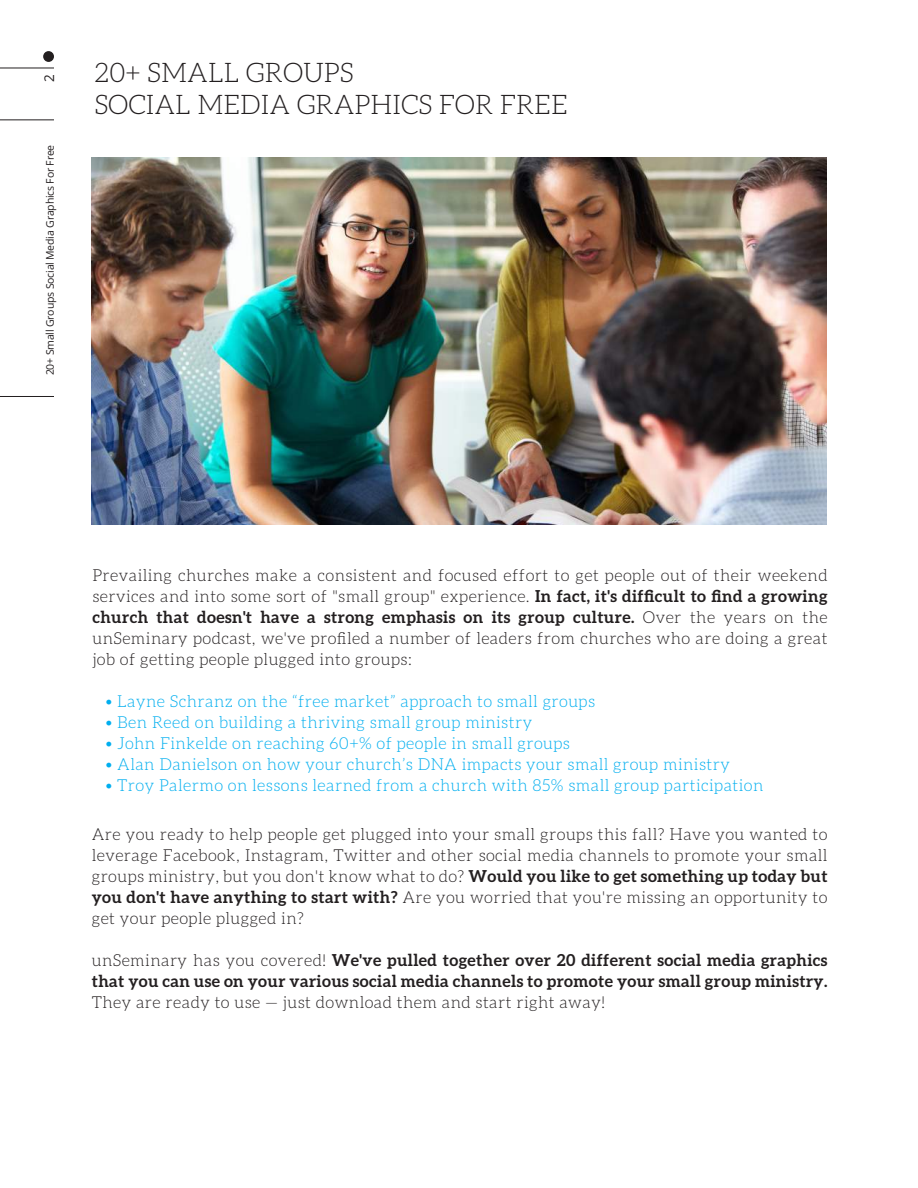
<style>
.page{position:relative;width:918px;height:1188px;background:#fff}
.page>*{position:absolute;margin:0;border:0;box-sizing:border-box;transform-origin:0 0}
.t1{font:300 27px/32.4px "Aleo";color:#231f20}
.t2{font:300 16.5px/21px "Aleo";letter-spacing:.025em;color:#231f20;text-align:justify}
.t3{font:300 16.5px "Aleo";letter-spacing:.025em;color:#00aeef}
.t4{font:700 16.5px/21px "Aleo";letter-spacing:.025em;color:#231f20}
.t5{font:13.5px "Open Sans";color:#231f20}
.t6{font:10.5px "Open Sans";letter-spacing:-.02em;color:#231f20}
.s1{font-weight:700}
.s2{font-weight:300}
</style>
<div class="page">
<hr style="left:0;top:120px;width:54px;height:1px;background:#231f20">
<hr style="left:0;top:68px;width:54px;height:1px;background:#231f20">
<hr style="left:0;top:396px;width:54px;height:1px;background:#231f20">
<div style="left:43px;top:51px;width:11px;height:11px;background:#231f20;border-radius:50%"></div>
<img style="left:92px;top:158px;width:734px;height:367px">
<p class="t5" style="left:40px;top:82px;width:9px;rotate:-90deg">2</p>
<p class="t6" style="left:43px;top:375px;width:232px;rotate:-90deg">20+ Small Groups Social Media Graphics For Free</p>
<h1 class="t1" style="left:94px;top:56px;width:475px">20+ SMALL GROUPS<br>SOCIAL MEDIA GRAPHICS FOR FREE</h1>
<p class="t2" style="left:92px;top:565px;width:737px">Prevailing churches make a consistent and focused effort to get people out of their weekend services and into some sort of "small group" experience. <span class="s1">In fact, it's difficult to find a growing church that doesn't have a strong emphasis on its group culture.</span> Over the years on the unSeminary podcast, we've profiled a number of leaders from churches who are doing a great job of getting people plugged into groups:</p>
<p class="t3" style="left:106px;top:692px;width:491px">• Layne Schranz on the “free market” approach to small groups</p>
<p class="t3" style="left:106px;top:713px;width:428px">• Ben Reed on building a thriving small group ministry</p>
<p class="t3" style="left:106px;top:734px;width:466px">• John Finkelde on reaching 60+% of people in small groups</p>
<p class="t3" style="left:106px;top:755px;width:626px">• Alan Danielson on how your church’s DNA impacts your small group ministry</p>
<p class="t3" style="left:106px;top:776px;width:659px">• Troy Palermo on lessons learned from a church with 85% small group participation</p>
<p class="t2" style="left:92px;top:824px;width:737px">Are you ready to help people get plugged into your small groups this fall? Have you wanted to leverage Facebook, Instagram, Twitter and other social media channels to promote your small groups ministry, but you don't know what to do? <span class="s1">Would you like to get something up today but you don't have anything to start with?</span> Are you worried that you're missing an opportunity to get your people plugged in?</p>
<p class="t4" style="left:92px;top:949px;width:737px"><span class="s2">unSeminary has you covered!</span> We've pulled together over 20 different social media graphics that you can use on your various social media channels to promote your small group ministry.</p>
<p class="t2" style="left:92px;top:992px;width:515px">They are ready to use — just download them and start right away!</p>
</div>
